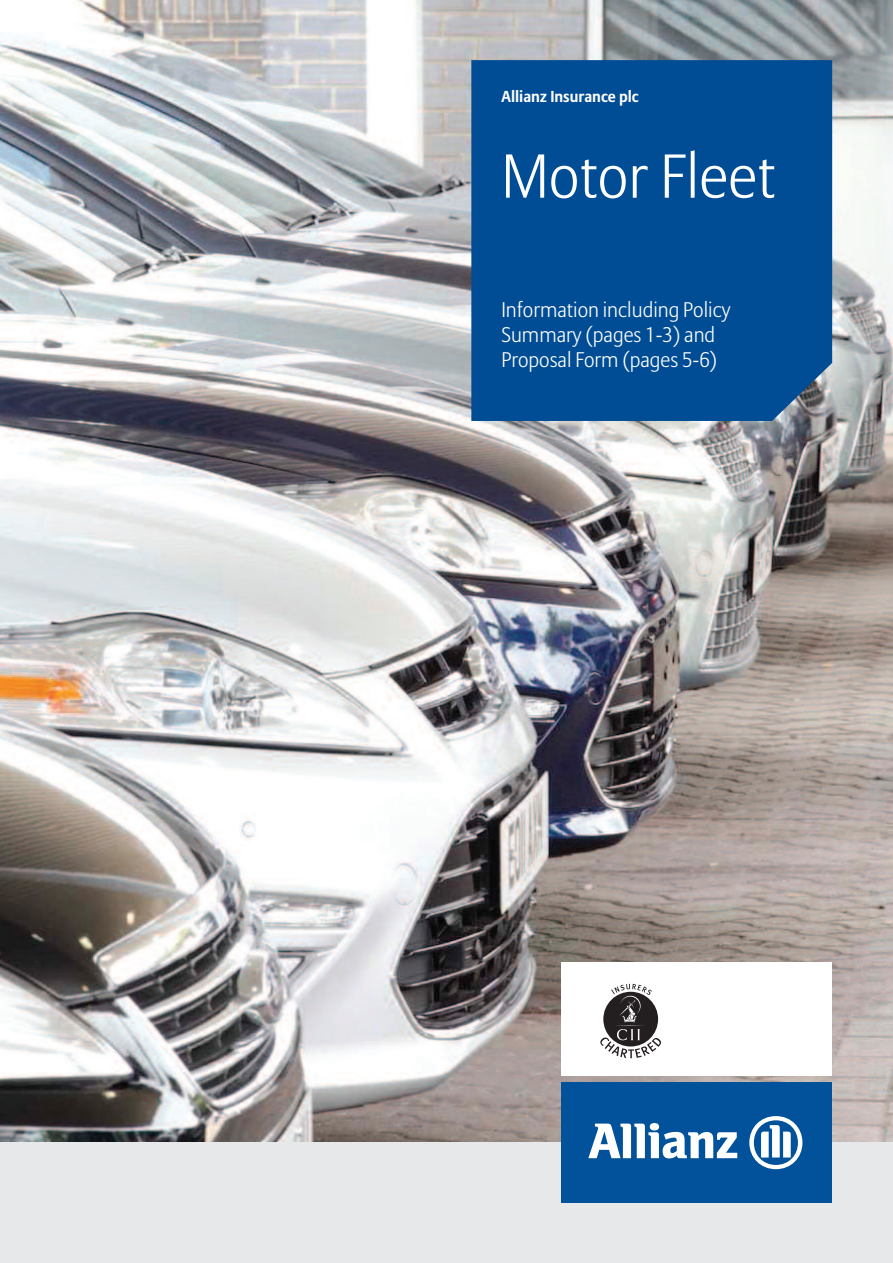
<style>
.page{position:relative;width:893px;height:1263px;background:#fff}
.page>*{position:absolute;margin:0;border:0;box-sizing:border-box;transform-origin:0 0}
.t1{font:300 61.5px "Allianz Sans";color:#fff}
.t2{font:300 21px/25.2px "Allianz Sans";color:#fff}
.t3{font:700 15.75px "Allianz Sans";color:#fff}
</style>
<div class="page">
<img style="left:0;top:0;width:893px;height:1142px">
<div style="left:0;top:1142px;width:893px;height:121px;background:#e7e8e9"></div>
<div style="left:562px;top:1082px;width:270px;height:121px;background:#01529a"></div>
<svg style="left:588px;top:1123px;width:149px;height:35px"></svg>
<svg style="left:749px;top:1116px;width:53px;height:53px"></svg>
<div style="left:471px;top:60px;width:361px;height:361px;background:#014d95"></div>
<div style="left:561px;top:962px;width:271px;height:114px;background:#fff"></div>
<svg style="left:600px;top:984px;width:61px;height:74px"></svg>
<p class="t3" style="left:501px;top:90px;width:139px">Allianz Insurance plc</p>
<h1 class="t1" style="left:501px;top:151px;width:275px">Motor Fleet</h1>
<p class="t2" style="left:501px;top:299px;width:231px">Information including Policy<br>Summary (pages 1-3) and<br>Proposal Form (pages 5-6)</p>
</div>
